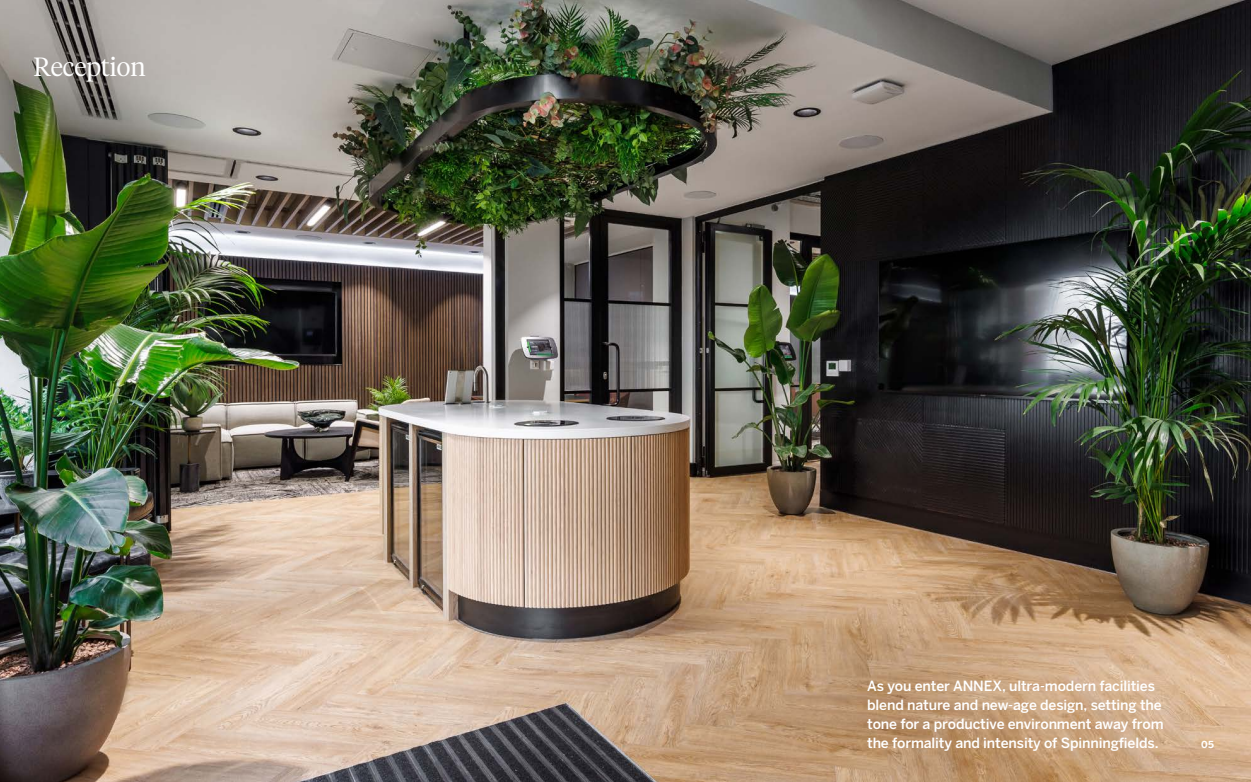
<style>
.page{position:relative;width:1251px;height:782px;background:#fff}
.page>*{position:absolute;margin:0;border:0;box-sizing:border-box;transform-origin:0 0}
.t1{font:300 26.25px "Tiempos Headline";color:#fff}
.t2{font:500 14px/19.2px "Benton Sans";letter-spacing:-.01em;color:#fff}
.t3{font:700 9.62px "Benton Sans";color:#fff}
</style>
<div class="page">
<img style="left:0;top:0;width:1250px;height:781px">
<h1 class="t1" style="left:34px;top:51px;width:113px">Reception</h1>
<p class="t2" style="left:867px;top:675px;width:298px">As you enter ANNEX, ultra-modern facilities blend nature and new-age design, setting the tone for a productive environment away from the formality and intensity of Spinningfields.</p>
<p class="t3" style="left:1200px;top:739px;width:14px">05</p>
</div>
